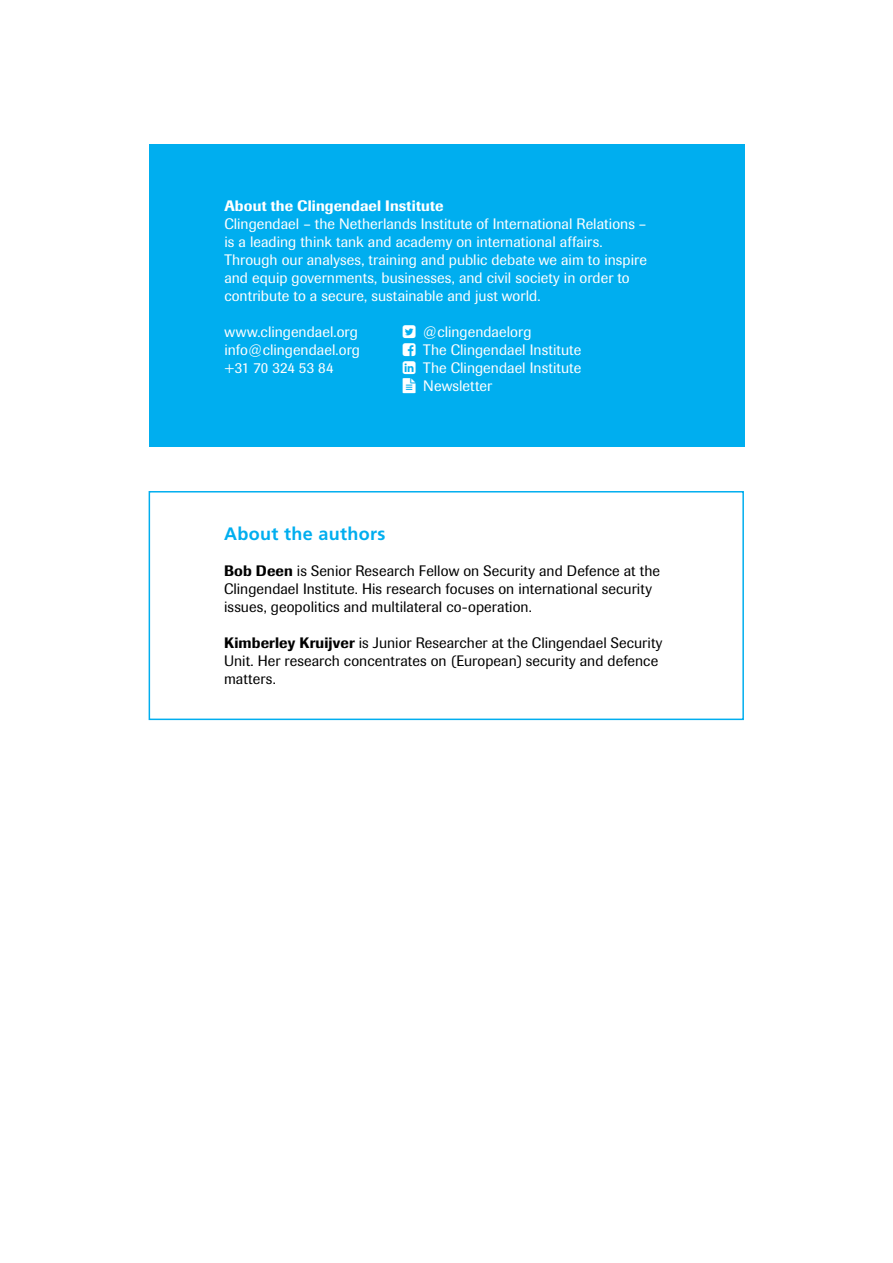
<style>
.page{position:relative;width:893px;height:1263px;background:#fff}
.page>*{position:absolute;margin:0;border:0;box-sizing:border-box;transform-origin:0 0}
.t1{font:700 18px "Frutiger LT Std";letter-spacing:.015em;color:#00aeef}
.t2{font:15px/18px "Imago";letter-spacing:.005em;color:#fff}
.t3{font:15px/18px "Imago";letter-spacing:.005em;color:#000}
.t4{font:500 15px "Imago";letter-spacing:.01em;color:#fff}
.s1{font-weight:500}
</style>
<div class="page">
<div style="left:149px;top:491px;width:595px;height:229px;border:2px solid #00aeef"></div>
<div style="left:149px;top:144px;width:596px;height:302px;background:#00aeef"></div>
<p class="t4" style="left:224px;top:197px;width:221px">About the Clingendael Institute</p>
<p class="t2" style="left:224px;top:215px;width:424px">Clingendael – the Netherlands Institute of International Relations – is a leading think tank and academy on international affairs.<br>Through our analyses, training and public debate we aim to inspire and equip governments, businesses, and civil society in order to contribute to a secure, sustainable and just world.</p>
<p class="t2" style="left:224px;top:323px;width:135px">www.clingendael.org</p>
<p class="t2" style="left:423px;top:323px;width:110px">@clingendaelorg</p>
<p class="t2" style="left:224px;top:341px;width:137px">info@clingendael.org</p>
<p class="t2" style="left:423px;top:341px;width:159px">The Clingendael Institute</p>
<p class="t2" style="left:224px;top:359px;width:111px">+31 70 324 53 84</p>
<p class="t2" style="left:423px;top:359px;width:159px">The Clingendael Institute</p>
<p class="t2" style="left:423px;top:377px;width:70px">Newsletter</p>
<h2 class="t1" style="left:224px;top:523px;width:163px">About the authors</h2>
<p class="t3" style="left:224px;top:562px;width:437px"><span class="s1">Bob Deen</span> is Senior Research Fellow on Security and Defence at the<br>Clingendael Institute. His research focuses on international security issues, geopolitics and multilateral co-operation.</p>
<p class="t3" style="left:224px;top:634px;width:440px"><span class="s1">Kimberley Kruijver</span> is Junior Researcher at the Clingendael Security<br>Unit. Her research concentrates on (European) security and defence matters.</p>
</div>
